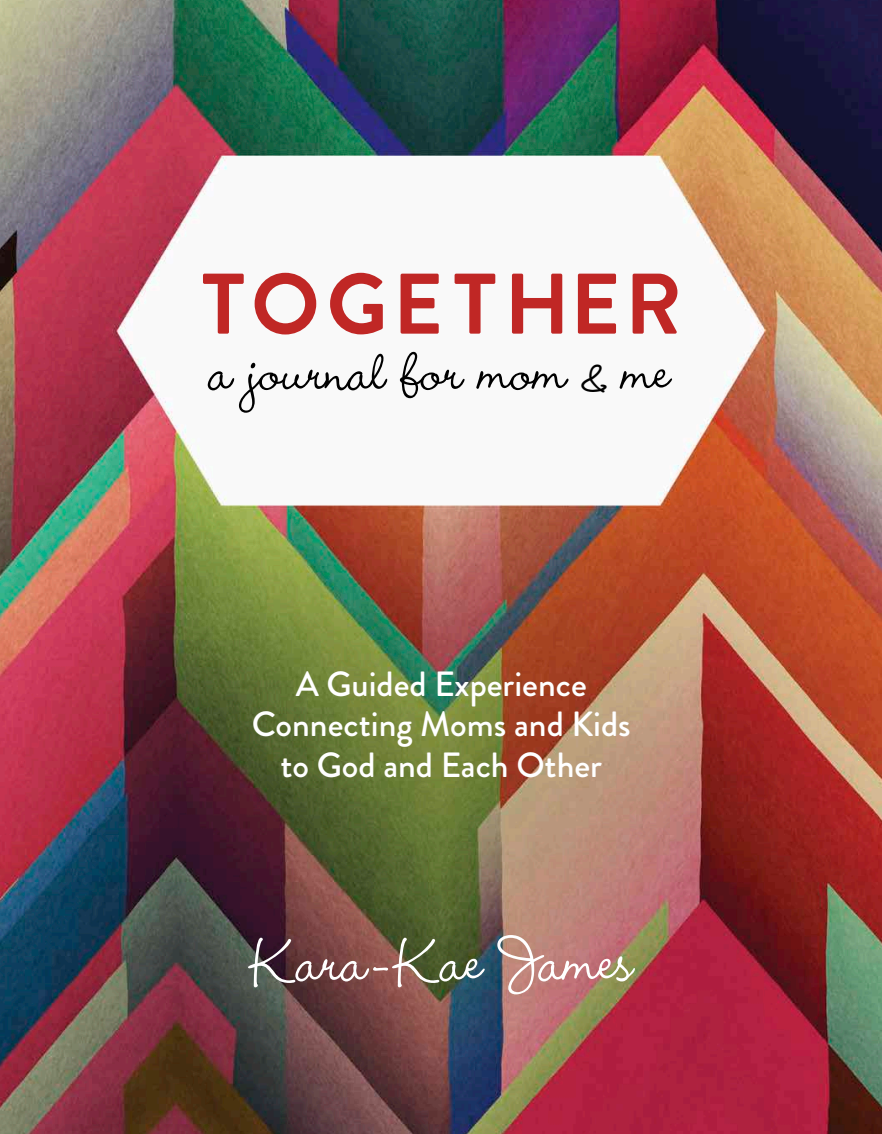
<style>
.page{position:relative;width:882px;height:1134px;background:#fff}
.page>*{position:absolute;margin:0;border:0;box-sizing:border-box;transform-origin:0 0}
.t1{font:700 85.75px "Brandon Grotesque";letter-spacing:.075em;color:#c02725}
.t2{font:500 73.5px "Wendy LP Std";color:#fff}
.t3{font:500 68.25px "Wendy LP Std";color:#000}
.t4{font:500 35px/40.2px "Brandon Grotesque";color:#fff;text-align:center}
.s1{font-weight:700;font-size:42px}
</style>
<div class="page">
<img style="left:0;top:0;width:882px;height:1134px">
<h1 class="t1" style="left:202px;top:244px;width:482px">TOGETHER</h1>
<h3 class="t3" style="left:209px;top:333px;width:463px">a journal for mom <span class="s1">&amp;</span> me</h3>
<p class="t4" style="left:252px;top:665px;width:381px">A Guided Experience<br>Connecting Moms and Kids to God and Each Other</p>
<h2 class="t2" style="left:249px;top:920px;width:385px">Kara-Kae James</h2>
</div>
